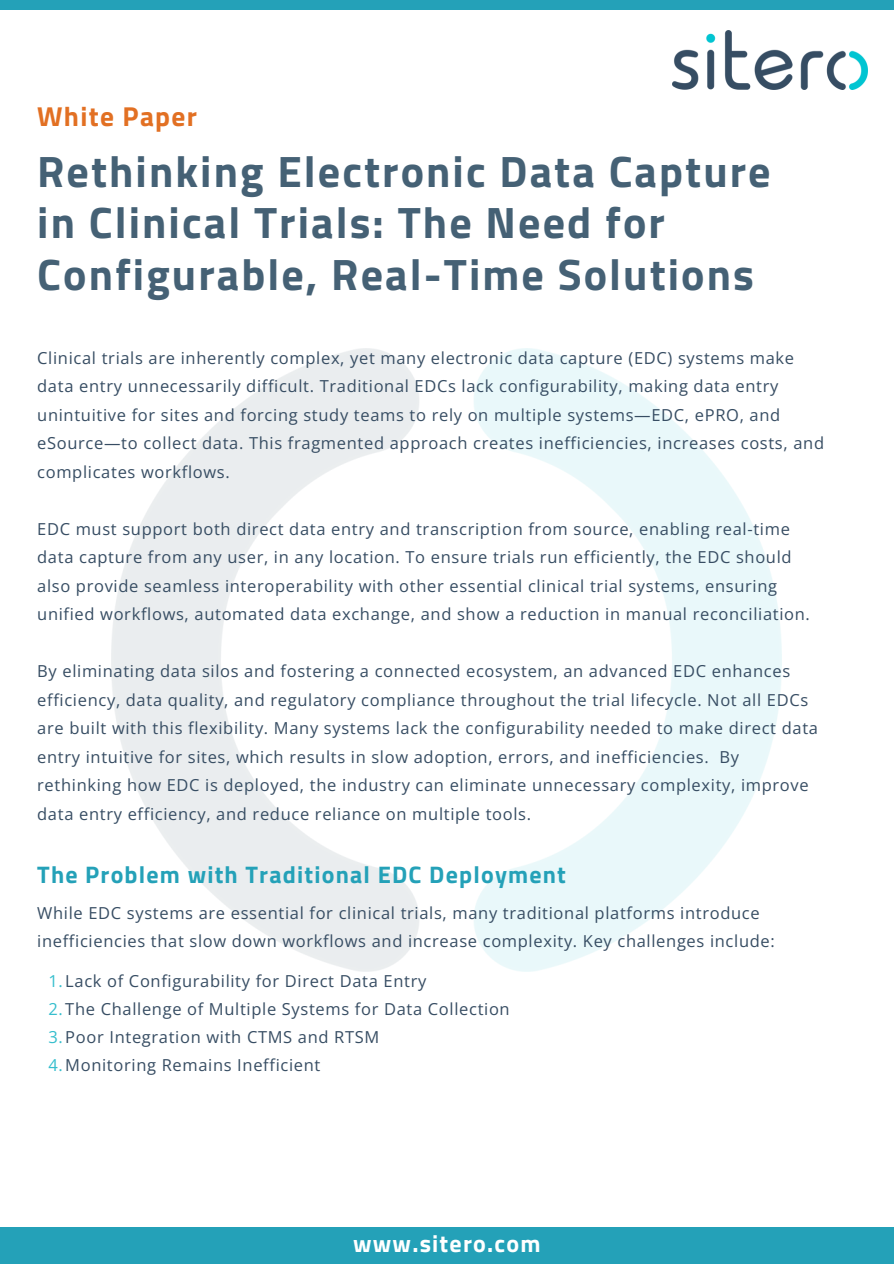
<style>
.page{position:relative;width:894px;height:1264px;background:#fff}
.page>*{position:absolute;margin:0;border:0;box-sizing:border-box;transform-origin:0 0}
.t1{font:700 43.95px/51.3px "Titillium Web";letter-spacing:.045em;color:#456175}
.t2{font:700 27.3px "Titillium Web";letter-spacing:.045em;color:#e27023}
.t3{font:700 24px "Titillium Web";letter-spacing:.05em;color:#fff}
.t4{font:700 23.85px "Titillium Web";letter-spacing:.05em;color:#24a1b8}
.t5{font:16.5px/28.5px "Open Sans";letter-spacing:.04em;color:#374d63}
.s1{color:#36becd}
</style>
<div class="page">
<div style="left:0;top:0;width:893px;height:10px;background:#24a1b8"></div>
<img style="left:672px;top:31px;width:194px;height:58px">
<div style="left:0;top:1226px;width:893px;height:37px;background:#24a1b8"></div>
<p class="t2" style="left:37px;top:95px;width:161px">White Paper</p>
<h2 class="t1" style="left:37px;top:145px;width:734px">Rethinking Electronic Data Capture in Clinical Trials: The Need for<br>Configurable, Real-Time Solutions</h2>
<p class="t5" style="left:37px;top:343px;width:788px">Clinical trials are inherently complex, yet many electronic data capture (EDC) systems make data entry unnecessarily difficult. Traditional EDCs lack configurability, making data entry unintuitive for sites and forcing study teams to rely on multiple systems—EDC, ePRO, and eSource—to collect data. This fragmented approach creates inefficiencies, increases costs, and complicates workflows.</p>
<p class="t5" style="left:37px;top:514px;width:774px">EDC must support both direct data entry and transcription from source, enabling real-time data capture from any user, in any location. To ensure trials run efficiently, the EDC should also provide seamless interoperability with other essential clinical trial systems, ensuring unified workflows, automated data exchange, and show a reduction in manual reconciliation.</p>
<p class="t5" style="left:37px;top:656px;width:782px">By eliminating data silos and fostering a connected ecosystem, an advanced EDC enhances efficiency, data quality, and regulatory compliance throughout the trial lifecycle. Not all EDCs are built with this flexibility. Many systems lack the configurability needed to make direct data entry intuitive for sites, which results in slow adoption, errors, and inefficiencies. By rethinking how EDC is deployed, the industry can eliminate unnecessary complexity, improve data entry efficiency, and reduce reliance on multiple tools.</p>
<p class="t4" style="left:37px;top:855px;width:530px">The Problem with Traditional EDC Deployment</p>
<h3 class="t5" style="left:37px;top:898px;width:738px">While EDC systems are essential for clinical trials, many traditional platforms introduce inefficiencies that slow down workflows and increase complexity. Key challenges include:</h3>
<p class="t5" style="left:49px;top:966px;width:379px"><span class="s1">1.</span>Lack of Configurability for Direct Data Entry</p>
<p class="t5" style="left:49px;top:994px;width:462px"><span class="s1">2.</span>The Challenge of Multiple Systems for Data Collection</p>
<p class="t5" style="left:49px;top:1022px;width:332px"><span class="s1">3.</span>Poor Integration with CTMS and RTSM</p>
<p class="t5" style="left:49px;top:1050px;width:273px"><span class="s1">4.</span>Monitoring Remains Inefficient</p>
<h1 class="t3" style="left:353px;top:1225px;width:189px">www.sitero.com</h1>
</div>
